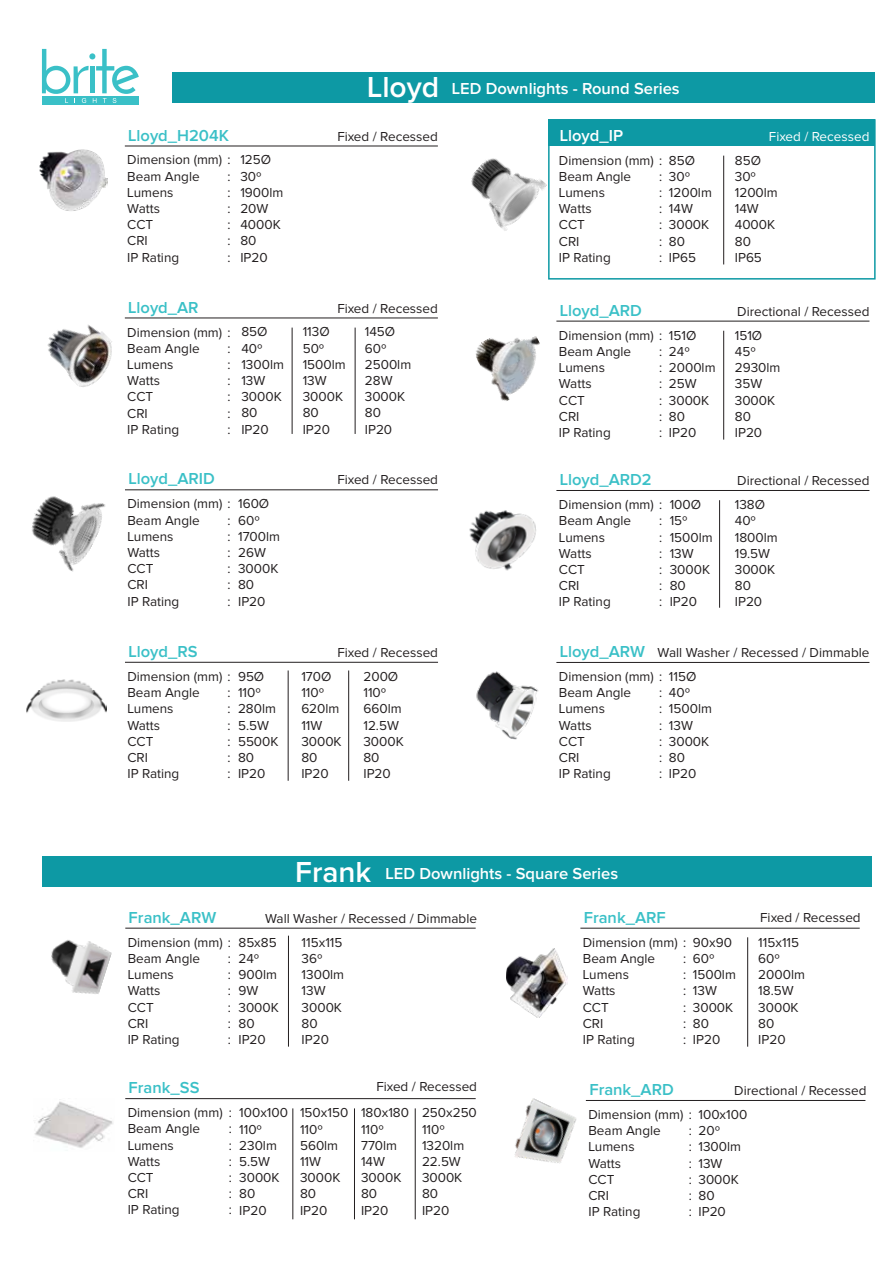
<style>
.page{position:relative;width:893px;height:1263px;background:#fff}
.page>*{position:absolute;margin:0;border:0;box-sizing:border-box;transform-origin:0 0}
.t1{font:600 16.5px "Proxima Nova";color:#3ac0c7}
.t2{font:600 16.5px "Proxima Nova";color:#fff}
.t3{font:13.5px/16.2px "Proxima Nova";color:#231f20}
.t4{font:13.5px "Proxima Nova";color:#fff}
.s1{font-size:30px}
</style>
<div class="page">
<div style="left:549px;top:120px;width:326px;height:26px;background:#0d99a4"></div>
<div style="left:548px;top:119px;width:328px;height:161px;border:2px solid #0d99a4"></div>
<div style="left:42px;top:856px;width:829px;height:31px;background:#0d99a4"></div>
<img style="left:514px;top:1098px;width:63px;height:66px">
<hr style="left:586px;top:1100px;width:279px;height:1px;background:#231f20">
<img style="left:506px;top:949px;width:61px;height:69px">
<hr style="left:580px;top:928px;width:280px;height:1px;background:#231f20">
<hr style="left:747px;top:937px;width:1px;height:110px;background:#231f20">
<img style="left:51px;top:940px;width:61px;height:54px">
<hr style="left:125px;top:928px;width:351px;height:1px;background:#231f20">
<hr style="left:288px;top:936px;width:1px;height:111px;background:#231f20">
<img style="left:34px;top:1101px;width:79px;height:47px">
<hr style="left:125px;top:1098px;width:351px;height:1px;background:#231f20">
<hr style="left:293px;top:1108px;width:1px;height:111px;background:#231f20">
<hr style="left:354px;top:1108px;width:1px;height:111px;background:#231f20">
<hr style="left:415px;top:1108px;width:1px;height:111px;background:#231f20">
<div style="left:42px;top:96px;width:97px;height:9px;background:#3ac0c7"></div>
<svg style="left:42px;top:49px;width:97px;height:54px"></svg>
<div style="left:172px;top:72px;width:703px;height:31px;background:#0d99a4"></div>
<img style="left:40px;top:149px;width:68px;height:62px">
<hr style="left:125px;top:146px;width:313px;height:1px;background:#231f20">
<hr style="left:125px;top:318px;width:313px;height:1px;background:#231f20">
<img style="left:32px;top:496px;width:73px;height:76px">
<hr style="left:125px;top:490px;width:313px;height:1px;background:#231f20">
<img style="left:47px;top:317px;width:80px;height:70px">
<hr style="left:292px;top:328px;width:1px;height:106px;background:#231f20">
<hr style="left:355px;top:328px;width:1px;height:106px;background:#231f20">
<img style="left:26px;top:679px;width:80px;height:43px">
<hr style="left:125px;top:662px;width:313px;height:1px;background:#231f20">
<hr style="left:288px;top:670px;width:1px;height:111px;background:#231f20">
<hr style="left:348px;top:670px;width:1px;height:111px;background:#231f20">
<img style="left:476px;top:671px;width:63px;height:69px">
<hr style="left:556px;top:662px;width:313px;height:1px;background:#231f20">
<img style="left:469px;top:510px;width:67px;height:61px">
<hr style="left:556px;top:490px;width:313px;height:1px;background:#231f20">
<hr style="left:719px;top:500px;width:1px;height:108px;background:#231f20">
<img style="left:475px;top:336px;width:65px;height:65px">
<hr style="left:556px;top:321px;width:313px;height:1px;background:#231f20">
<hr style="left:723px;top:331px;width:1px;height:109px;background:#231f20">
<hr style="left:723px;top:156px;width:1px;height:108px;background:#231f20">
<img style="left:471px;top:158px;width:76px;height:73px">
<p class="t2" style="left:367px;top:81px;width:314px"><span class="s1">Lloyd</span> LED Downlights - Round Series</p>
<p class="t1" style="left:128px;top:128px;width:102px">Lloyd_H204K</p>
<p class="t3" style="left:337px;top:129px;width:102px">Fixed / Recessed</p>
<p class="t3" style="left:127px;top:152px;width:105px">Dimension (mm) :<br>Beam Angle<br>Lumens<br>Watts<br>CCT<br>CRI<br>IP Rating</p>
<p class="t3" style="left:240px;top:152px;width:45px">125Ø<br>30º<br>1900lm<br>20W<br>4000K<br>80<br>IP20</p>
<p class="t3" style="left:228px;top:169px;width:5px;text-align:justify">: : : : : :</p>
<p class="t1" style="left:128px;top:300px;width:72px">Lloyd_AR</p>
<p class="t3" style="left:337px;top:301px;width:102px">Fixed / Recessed</p>
<p class="t3" style="left:127px;top:325px;width:105px">Dimension (mm) :<br>Beam Angle<br>Lumens<br>Watts<br>CCT<br>CRI<br>IP Rating</p>
<p class="t3" style="left:303px;top:324px;width:45px">113Ø<br>50º<br>1500lm<br>13W<br>3000K<br>80<br>IP20</p>
<p class="t3" style="left:365px;top:324px;width:48px">145Ø<br>60º<br>2500lm<br>28W<br>3000K<br>80<br>IP20</p>
<p class="t3" style="left:241px;top:324px;width:44px">85Ø<br>40º<br>1300lm<br>13W<br>3000K<br>80<br>IP20</p>
<p class="t3" style="left:228px;top:341px;width:5px;text-align:justify">: : : : : :</p>
<p class="t1" style="left:128px;top:471px;width:88px">Lloyd_ARID</p>
<p class="t3" style="left:127px;top:496px;width:105px">Dimension (mm) :<br>Beam Angle<br>Lumens<br>Watts<br>CCT<br>CRI<br>IP Rating</p>
<p class="t3" style="left:238px;top:496px;width:43px">160Ø<br>60º<br>1700lm<br>26W<br>3000K<br>80<br>IP20</p>
<p class="t3" style="left:228px;top:512px;width:5px;text-align:justify">: : : : : :</p>
<p class="t3" style="left:337px;top:472px;width:102px">Fixed / Recessed</p>
<p class="t2" style="left:560px;top:128px;width:65px">Lloyd_IP</p>
<p class="t4" style="left:769px;top:130px;width:102px">Fixed / Recessed</p>
<p class="t3" style="left:559px;top:169px;width:74px">Beam Angle<br>Lumens<br>Watts<br>CCT<br>CRI<br>IP Rating</p>
<p class="t3" style="left:659px;top:153px;width:5px;text-align:justify;text-indent:-100px">Dimension (mm) : : : : : : :</p>
<p class="t3" style="left:669px;top:153px;width:44px">85Ø<br>30º<br>1200lm<br>14W<br>3000K<br>80<br>IP65</p>
<p class="t3" style="left:735px;top:153px;width:44px">85Ø<br>30º<br>1200lm<br>14W<br>4000K<br>80<br>IP65</p>
<p class="t1" style="left:560px;top:303px;width:84px">Lloyd_ARD</p>
<p class="t3" style="left:737px;top:304px;width:134px">Directional / Recessed</p>
<p class="t3" style="left:559px;top:328px;width:105px">Dimension (mm) :<br>Beam Angle<br>Lumens<br>Watts<br>CCT<br>CRI<br>IP Rating</p>
<p class="t3" style="left:669px;top:328px;width:48px">151Ø<br>24º<br>2000lm<br>25W<br>3000K<br>80<br>IP20</p>
<p class="t3" style="left:735px;top:328px;width:47px">151Ø<br>45º<br>2930lm<br>35W<br>3000K<br>80<br>IP20</p>
<p class="t3" style="left:659px;top:344px;width:5px;text-align:justify">: : : : : :</p>
<p class="t1" style="left:560px;top:472px;width:94px">Lloyd_ARD2</p>
<p class="t3" style="left:559px;top:497px;width:105px">Dimension (mm) :<br>Beam Angle<br>Lumens<br>Watts<br>CCT<br>CRI<br>IP Rating</p>
<p class="t3" style="left:659px;top:513px;width:5px;text-align:justify">: : : : : :</p>
<p class="t3" style="left:737px;top:473px;width:134px">Directional / Recessed</p>
<p class="t3" style="left:670px;top:497px;width:45px">100Ø<br>15º<br>1500lm<br>13W<br>3000K<br>80<br>IP20</p>
<p class="t3" style="left:735px;top:497px;width:44px">138Ø<br>40º<br>1800lm<br>19.5W<br>3000K<br>80<br>IP20</p>
<p class="t1" style="left:128px;top:644px;width:71px">Lloyd_RS</p>
<p class="t3" style="left:559px;top:641px;width:312px;line-height:23.9px;text-indent:99px">Wall Washer / Recessed / Dimmable<br>Dimension (mm) :</p>
<p class="t3" style="left:559px;top:685px;width:74px">Beam Angle<br>Lumens<br>Watts<br>CCT<br>CRI<br>IP Rating</p>
<p class="t1" style="left:560px;top:644px;width:87px">Lloyd_ARW</p>
<p class="t3" style="left:337px;top:645px;width:102px">Fixed / Recessed</p>
<p class="t3" style="left:127px;top:669px;width:105px">Dimension (mm) :<br>Beam Angle<br>Lumens<br>Watts<br>CCT<br>CRI<br>IP Rating</p>
<p class="t3" style="left:363px;top:669px;width:42px">200Ø<br>110º<br>660lm<br>12.5W<br>3000K<br>80<br>IP20</p>
<p class="t3" style="left:238px;top:669px;width:42px">95Ø<br>110º<br>280lm<br>5.5W<br>5500K<br>80<br>IP20</p>
<p class="t3" style="left:301px;top:669px;width:42px">170Ø<br>110º<br>620lm<br>11W<br>3000K<br>80<br>IP20</p>
<p class="t3" style="left:669px;top:669px;width:45px">115Ø<br>40º<br>1500lm<br>13W<br>3000K<br>80<br>IP20</p>
<p class="t3" style="left:659px;top:685px;width:5px;text-align:justify">: : : : : :</p>
<p class="t3" style="left:228px;top:685px;width:5px;text-align:justify">: : : : : :</p>
<p class="t2" style="left:295px;top:866px;width:325px"><span class="s1">Frank</span> LED Downlights - Square Series</p>
<p class="t1" style="left:129px;top:910px;width:89px">Frank_ARW</p>
<p class="t3" style="left:128px;top:935px;width:105px">Dimension (mm) :<br>Beam Angle<br>Lumens<br>Watts<br>CCT<br>CRI<br>IP Rating</p>
<p class="t3" style="left:228px;top:951px;width:5px;text-align:justify">: : : : : :</p>
<p class="t3" style="left:265px;top:911px;width:213px">Wall Washer / Recessed / Dimmable</p>
<p class="t3" style="left:238px;top:935px;width:42px">85x85<br>24º<br>900lm<br>9W<br>3000K<br>80<br>IP20</p>
<p class="t3" style="left:302px;top:935px;width:44px">115x115<br>36º<br>1300lm<br>13W<br>3000K<br>80<br>IP20</p>
<p class="t1" style="left:584px;top:910px;width:84px">Frank_ARF</p>
<p class="t3" style="left:760px;top:910px;width:102px">Fixed / Recessed</p>
<p class="t3" style="left:583px;top:935px;width:105px">Dimension (mm) :<br>Beam Angle<br>Lumens<br>Watts<br>CCT<br>CRI<br>IP Rating</p>
<p class="t3" style="left:758px;top:935px;width:48px">115x115<br>60º<br>2000lm<br>18.5W<br>3000K<br>80<br>IP20</p>
<p class="t3" style="left:693px;top:935px;width:45px">90x90<br>60º<br>1500lm<br>13W<br>3000K<br>80<br>IP20</p>
<p class="t3" style="left:683px;top:951px;width:5px;text-align:justify">: : : : : :</p>
<p class="t1" style="left:129px;top:1080px;width:72px">Frank_SS</p>
<p class="t3" style="left:376px;top:1079px;width:102px">Fixed / Recessed</p>
<p class="t3" style="left:128px;top:1105px;width:106px">Dimension (mm) :<br>Beam Angle<br>Lumens<br>Watts<br>CCT<br>CRI<br>IP Rating</p>
<p class="t3" style="left:229px;top:1121px;width:5px;text-align:justify">: : : : : :</p>
<p class="t3" style="left:239px;top:1105px;width:50px">100x100<br>110º<br>230lm<br>5.5W<br>3000K<br>80<br>IP20</p>
<p class="t3" style="left:300px;top:1105px;width:50px">150x150<br>110º<br>560lm<br>11W<br>3000K<br>80<br>IP20</p>
<p class="t3" style="left:361px;top:1105px;width:49px">180x180<br>110º<br>770lm<br>14W<br>3000K<br>80<br>IP20</p>
<p class="t3" style="left:422px;top:1105px;width:56px">250x250<br>110º<br>1320lm<br>22.5W<br>3000K<br>80<br>IP20</p>
<p class="t1" style="left:589px;top:1082px;width:86px">Frank_ARD</p>
<p class="t3" style="left:734px;top:1082px;width:134px">Directional / Recessed</p>
<p class="t3" style="left:588px;top:1107px;width:105px">Dimension (mm) :<br>Beam Angle<br>Lumens<br>Watts<br>CCT<br>CRI<br>IP Rating</p>
<p class="t3" style="left:698px;top:1107px;width:50px">100x100<br>20º<br>1300lm<br>13W<br>3000K<br>80<br>IP20</p>
<p class="t3" style="left:689px;top:1123px;width:5px;text-align:justify">: : : : : :</p>
</div>
